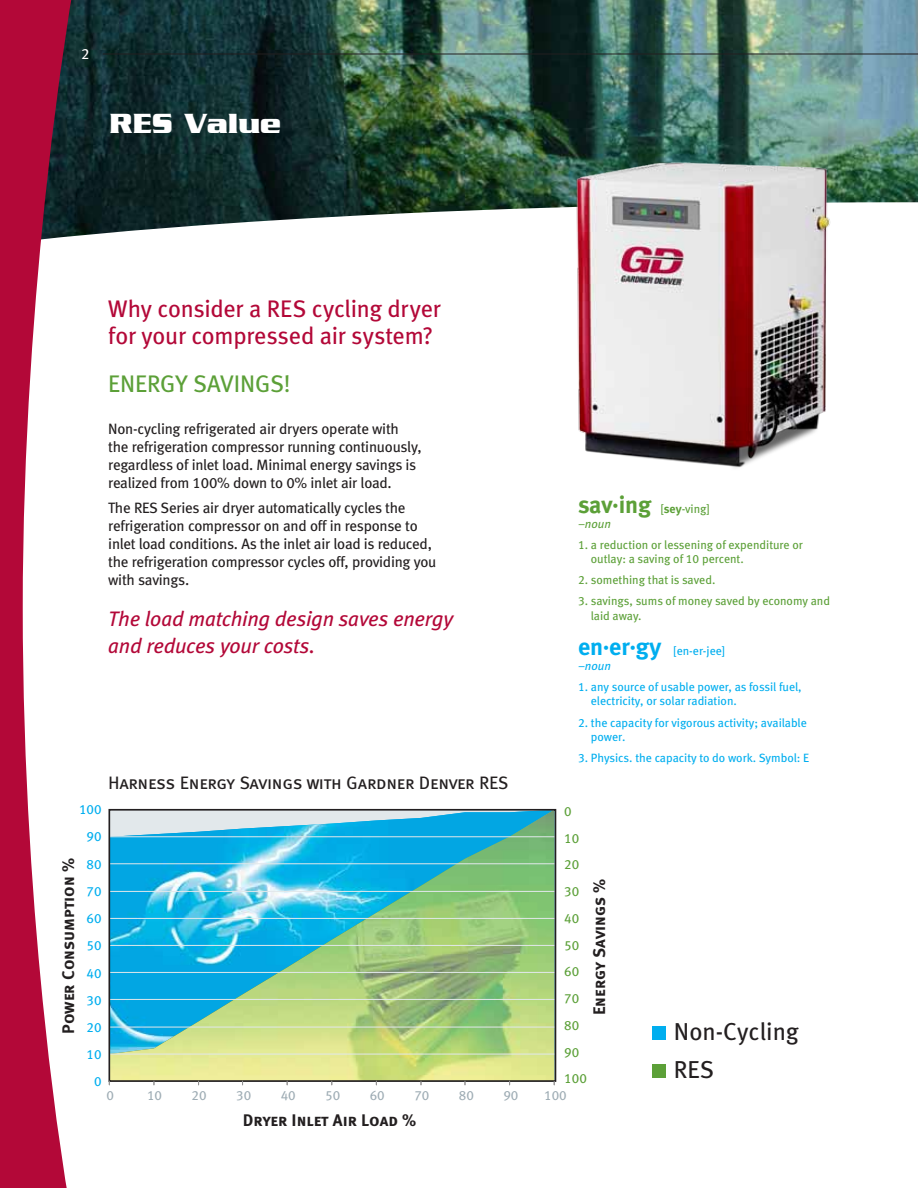
<style>
.page{position:relative;width:918px;height:1188px;background:#fff}
.page>*{position:absolute;margin:0;border:0;box-sizing:border-box;transform-origin:0 0}
.t1{font:700 30px "Serpentine LT";color:#fff}
.t2{font:24.45px/38px "Meta Book LF";color:#231f20}
.t3{font:24px/27px "Meta Book LF";letter-spacing:-.01em;color:#b30838}
.t4{font:24px "Meta Book LF";letter-spacing:-.005em;color:#5ca038}
.t5{font:24px "Meta Bold LF";letter-spacing:-.005em;color:#5ca038}
.t6{font:italic 21px/27px "Meta Book LF";letter-spacing:-.01em;color:#b30838}
.t7{font:18px "Meta Book LF Caps";letter-spacing:-.02em;color:#231f20}
.t8{font:16.8px "Meta Bold LF Caps";color:#231f20}
.t9{font:15px/18px "Meta Book LF";letter-spacing:-.015em;color:#231f20}
.t10{font:15px "Meta Book LF";color:#fff}
.t11{font:13.35px/26.7px "Meta Book LF";color:#5ca038}
.t12{font:13.35px "Meta Book LF";color:#00aeef}
.t13{font:13.35px "Meta Book LF";color:#9fadb5}
.t14{font:12px/14.4px "Meta Book LF";color:#00aeef}
.t15{font:12px/14.4px "Meta Book LF";color:#5ca038}
.t16{font:italic 12px "Meta Book LF";color:#5ca038}
.s1{font-family:"Meta Book LF";font-size:12px}
.s2{font-family:"Meta Bold LF"}
.s3{font-family:"Meta Bold LF";font-size:24px}
.s4{font-style:italic}
</style>
<div class="page">
<img style="left:74px;top:0;width:844px;height:236px">
<img style="left:546px;top:129px;width:305px;height:339px">
<hr style="left:103px;top:54px;width:815px;height:1px;background:#231f20">
<svg style="left:0;top:0;width:74px;height:1188px;fill:#b30838"></svg>
<img style="left:111px;top:812px;width:442px;height:267px">
<hr style="left:109px;top:1054px;width:446px;height:1px;background:#e2e8eb">
<hr style="left:109px;top:1027px;width:446px;height:1px;background:#e2e8eb">
<hr style="left:109px;top:999px;width:446px;height:1px;background:#e2e8eb">
<hr style="left:109px;top:972px;width:446px;height:1px;background:#e2e8eb">
<hr style="left:109px;top:945px;width:446px;height:1px;background:#e2e8eb">
<hr style="left:109px;top:918px;width:446px;height:1px;background:#e2e8eb">
<hr style="left:109px;top:891px;width:446px;height:1px;background:#e2e8eb">
<hr style="left:109px;top:863px;width:446px;height:1px;background:#e2e8eb">
<hr style="left:109px;top:836px;width:446px;height:1px;background:#e2e8eb">
<div style="left:652px;top:1026px;width:14px;height:14px;background:#00aeef"></div>
<div style="left:652px;top:1064px;width:14px;height:14px;background:#5ca038"></div>
<div style="left:108px;top:809px;width:448px;height:273px;border:2px solid #231f20"></div>
<p class="t10" style="left:81px;top:45px;width:10px">2</p>
<h1 class="t1" style="left:110px;top:105px;width:173px">RES Value</h1>
<h3 class="t3" style="left:108px;top:295px;width:334px">Why consider a RES cycling dryer for your compressed air system?</h3>
<h3 class="t4" style="left:108px;top:369px;width:184px">ENERGY SAVINGS!</h3>
<p class="t9" style="left:108px;top:420px;width:315px">Non-cycling refrigerated air dryers operate with the refrigeration compressor running continuously, regardless of inlet load. Minimal energy savings is realized from 100% down to 0% inlet air load.</p>
<p class="t9" style="left:108px;top:499px;width:330px">The RES Series air dryer automatically cycles the refrigeration compressor on and off in response to inlet load conditions. As the inlet air load is reduced, the refrigeration compressor cycles off, providing you with savings.</p>
<h3 class="t6" style="left:108px;top:605px;width:346px">The load matching design saves energy and reduces your costs.</h3>
<p class="t7" style="left:108px;top:772px;width:402px">Harness Energy Savings with Gardner Denver RES</p>
<h3 class="t5" style="left:578px;top:491px;width:75px">sav<span class="s1">•</span>ing</h3>
<p class="t15" style="left:661px;top:502px;width:51px">[<span class="s2">sey</span>-ving]</p>
<p class="t16" style="left:578px;top:517px;width:34px">–noun</p>
<p class="t15" style="left:591px;top:537px;width:214px;text-indent:-13px">1. a reduction or lessening of expenditure or outlay: a saving of 10 percent.</p>
<p class="t15" style="left:578px;top:573px;width:139px">2. something that is saved.</p>
<p class="t15" style="left:591px;top:594px;width:241px;text-indent:-13px">3. savings, sums of money saved by economy and laid away.</p>
<p class="t14" style="left:578px;top:644px;width:149px"><span class="s3">en</span>•<span class="s3">er</span>•<span class="s3">gy</span> [en-er-jee] <span class="s4">–noun</span></p>
<p class="t14" style="left:591px;top:679px;width:212px;text-indent:-13px">1. any source of usable power, as fossil fuel, electricity, or solar radiation.</p>
<p class="t14" style="left:591px;top:715px;width:217px;text-indent:-13px">2. the capacity for vigorous activity; available power.</p>
<p class="t14" style="left:578px;top:751px;width:233px">3. Physics. the capacity to do work. Symbol: E</p>
<p class="t12" style="left:79px;top:802px;width:24px">100</p>
<p class="t8" style="left:58px;top:1034px;width:177px;rotate:-90deg">Power Consumption %</p>
<p class="t12" style="left:87px;top:829px;width:17px">90</p>
<p class="t12" style="left:87px;top:856px;width:17px">80</p>
<p class="t12" style="left:87px;top:883px;width:17px">70</p>
<p class="t12" style="left:87px;top:911px;width:17px">60</p>
<p class="t12" style="left:87px;top:938px;width:17px">50</p>
<p class="t12" style="left:87px;top:965px;width:17px">40</p>
<p class="t12" style="left:87px;top:992px;width:17px">30</p>
<p class="t12" style="left:87px;top:1020px;width:17px">20</p>
<p class="t12" style="left:87px;top:1047px;width:17px">10</p>
<p class="t11" style="left:564px;top:798px;width:17px">0<br>10<br>20<br>30<br>40<br>50<br>60<br>70<br>80<br>90</p>
<p class="t8" style="left:589px;top:1015px;width:138px;rotate:-90deg">Energy Savings %</p>
<p class="t12" style="left:94px;top:1074px;width:9px">0</p>
<p class="t11" style="left:564px;top:1065px;width:24px">100</p>
<p class="t13" style="left:106px;top:1087px;width:9px">0</p>
<p class="t13" style="left:147px;top:1087px;width:17px">10</p>
<p class="t13" style="left:192px;top:1087px;width:17px">20</p>
<p class="t13" style="left:236px;top:1087px;width:17px">30</p>
<p class="t13" style="left:281px;top:1087px;width:17px">40</p>
<p class="t13" style="left:325px;top:1087px;width:17px">50</p>
<p class="t13" style="left:370px;top:1087px;width:17px">60</p>
<p class="t13" style="left:414px;top:1087px;width:17px">70</p>
<p class="t13" style="left:459px;top:1087px;width:17px">80</p>
<p class="t13" style="left:503px;top:1087px;width:17px">90</p>
<p class="t13" style="left:544px;top:1087px;width:24px">100</p>
<p class="t8" style="left:243px;top:1110px;width:175px">Dryer Inlet Air Load %</p>
<h2 class="t2" style="left:674px;top:1012px;width:127px">Non-Cycling<br>RES</h2>
</div>
